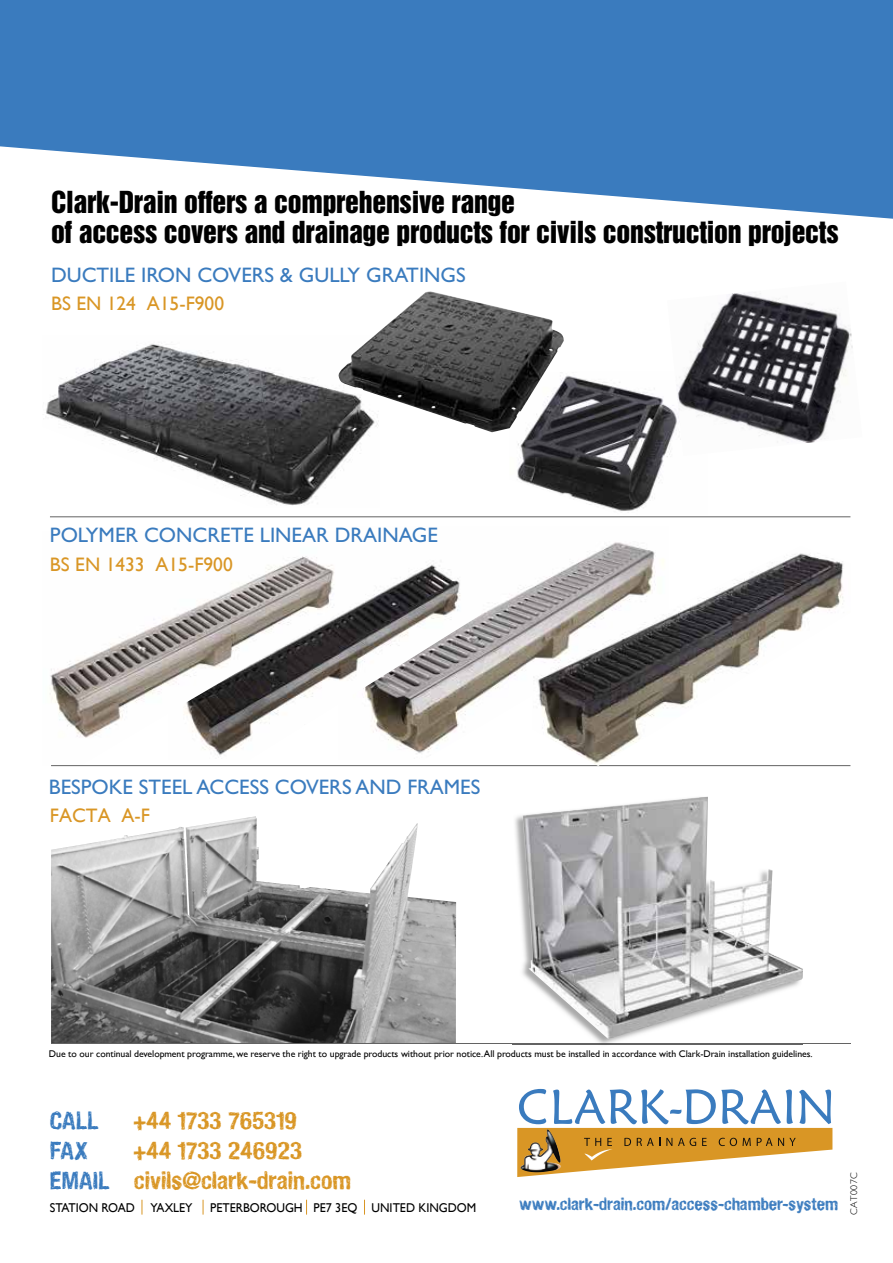
<style>
.page{position:relative;width:893px;height:1263px;background:#fff}
.page>*{position:absolute;margin:0;border:0;box-sizing:border-box;transform-origin:0 0}
.t1{font:27.75px/30px "Helvetica Inserat";letter-spacing:-.01em;color:#000}
.t2{font:24px/30px "Hand Vetica";color:#d99625}
.t3{font:24px "Hand Vetica";color:#3a7bbe}
.t4{font:21px "Gill Sans";color:#3a7bbe}
.t5{font:19.5px "Gill Sans";color:#d99625}
.t6{font:16.8px "Hand Vetica";color:#3a7bbe}
.t7{font:12.75px "Gill Sans";color:#000;scale:.95 1}
.t8{font:9.75px "Gill Sans";letter-spacing:-.005em;color:#000}
.t9{font:300 9.75px "Gill Sans";letter-spacing:.045em;color:#000}
.s1{color:#3a7bbe}
</style>
<div class="page">
<img style="left:517px;top:375px;width:151px;height:136px">
<img style="left:46px;top:344px;width:321px;height:162px">
<img style="left:481px;top:542px;width:157px;height:154px">
<img style="left:356px;top:564px;width:125px;height:190px">
<img style="left:49px;top:556px;width:307px;height:200px">
<img style="left:51px;top:816px;width:405px;height:227px">
<svg style="left:0;top:0;width:893px;height:219px"></svg>
<svg style="left:142px;top:1200px;width:1px;height:14px"></svg>
<svg style="left:203px;top:1200px;width:1px;height:14px"></svg>
<svg style="left:306px;top:1200px;width:1px;height:14px"></svg>
<svg style="left:364px;top:1200px;width:1px;height:14px"></svg>
<hr style="left:50px;top:516px;width:800px;height:1px;background:#636363">
<hr style="left:51px;top:765px;width:799px;height:1px;background:#636363">
<svg style="left:517px;top:1089px;width:315px;height:88px"></svg>
<hr style="left:51px;top:1043px;width:799px;height:1px;background:#636363">
<img style="left:513px;top:815px;width:289px;height:230px">
<img style="left:513px;top:1043px;width:289px;height:1px">
<img style="left:523px;top:796px;width:280px;height:243px">
<img style="left:531px;top:546px;width:319px;height:220px">
<img style="left:337px;top:291px;width:227px;height:141px">
<img style="left:667px;top:293px;width:186px;height:163px">
<h1 class="t1" style="left:51px;top:188px;width:789px">Clark-Drain offers a comprehensive range<br>of access covers and drainage products for civils construction projects</h1>
<h3 class="t4" style="left:51px;top:262px;width:416px">DUCTILE IRON COVERS &amp; GULLY GRATINGS</h3>
<h3 class="t5" style="left:51px;top:292px;width:175px">BS EN 124 A15-F900</h3>
<h3 class="t4" style="left:50px;top:523px;width:389px">POLYMER CONCRETE LINEAR DRAINAGE</h3>
<h3 class="t5" style="left:50px;top:553px;width:184px">BS EN 1433 A15-F900</h3>
<h3 class="t4" style="left:49px;top:775px;width:433px">BESPOKE STEEL ACCESS COVERS AND FRAMES</h3>
<h3 class="t5" style="left:50px;top:804px;width:102px">FACTA A-F</h3>
<p class="t8" style="left:49px;top:1048px;width:765px">Due to our continual development programme, we reserve the right to upgrade products without prior notice. All products must be installed in accordance with Clark-Drain installation guidelines.</p>
<h2 class="t3" style="left:50px;top:1105px;width:50px">CALL</h2>
<h2 class="t2" style="left:134px;top:1104px;width:165px">+44 1733 765319</h2>
<h2 class="t3" style="left:50px;top:1135px;width:40px">FAX</h2>
<h2 class="t2" style="left:50px;top:1134px;width:303px;text-indent:84px">+44 1733 246923<br><span class="s1">EMAIL</span> civils@clark-drain.com</h2>
<h3 class="t7" style="left:50px;top:1200px;width:152px">STATION ROAD YAXLEY</h3>
<h3 class="t7" style="left:210px;top:1200px;width:282px">PETERBOROUGH PE7 3EQ UNITED KINGDOM</h3>
<h3 class="t6" style="left:519px;top:1194px;width:321px">www.clark-drain.com/access-chamber-system</h3>
<p class="t9" style="left:848px;top:1215px;width:44px;rotate:-90deg">CAT007C</p>
</div>
